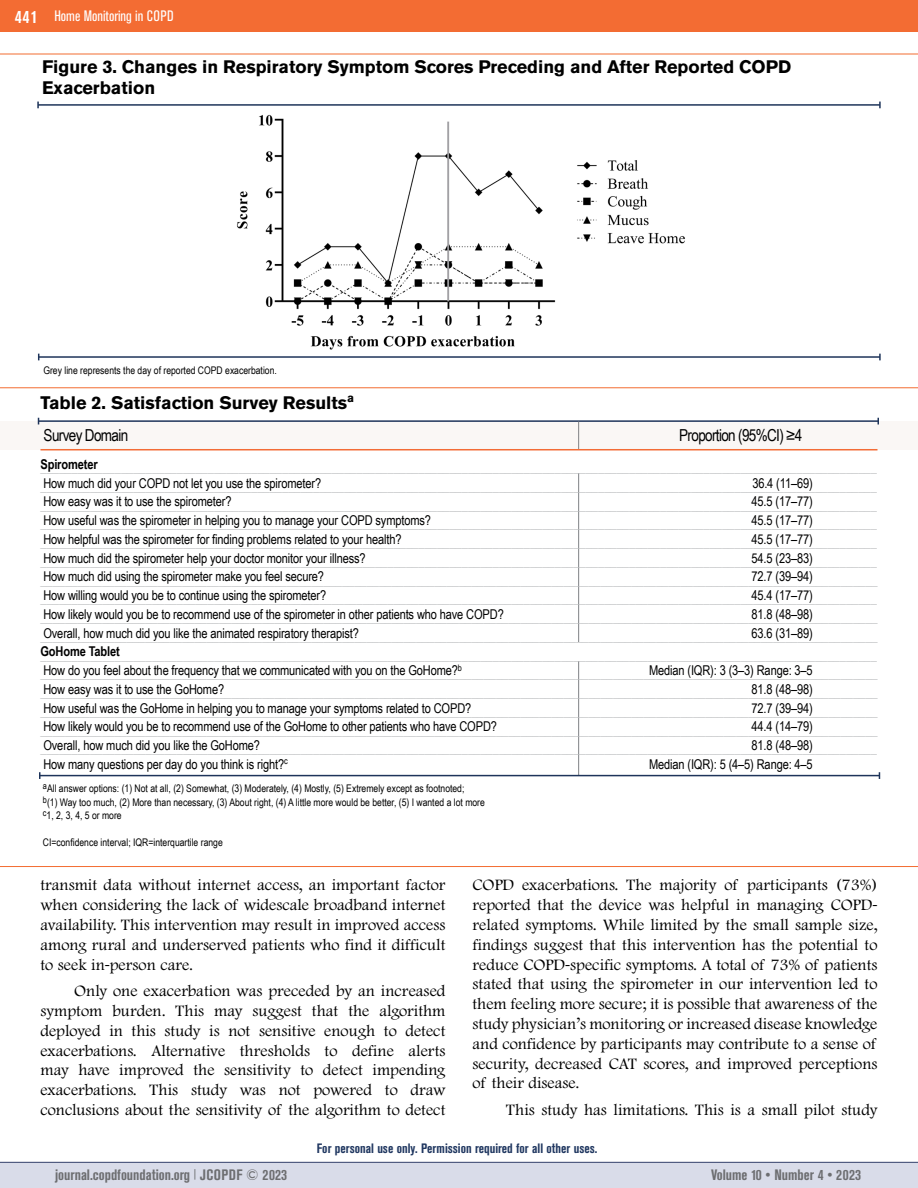
<style>
.page{position:relative;width:918px;height:1188px;background:#fff}
.page>*{position:absolute;margin:0;border:0;box-sizing:border-box;transform-origin:0 0}
.t1{font:700 18px/21px "Akzidenz Grotesk BE";color:#000}
.t2{font:300 16.5px/19.8px "Footlight MT Pro";color:#000;text-align:justify}
.t3{font:16.5px "Arial Narrow";letter-spacing:-.04em;color:#000}
.t4{font:700 condensed 15px "Akzidenz Grotesk BE";color:#6d6e71}
.t5{font:condensed 15px "Akzidenz Grotesk BE";color:#fff}
.t6{font:13.5px/18.8px "Arial Narrow";color:#bcbec0;text-align:justify}
.t7{font:13.5px/18.8px "Arial Narrow";letter-spacing:-.01em;color:#000}
.t8{font:700 condensed 13.5px "Akzidenz Grotesk BE";color:#213861}
.t9{font:700 13.5px "Arial Narrow";letter-spacing:-.01em;color:#000}
.t10{font:10.5px/13.5px "Arial Narrow";color:#000}
.s1{font-weight:700;font-size:18px}
.s2{font-weight:700}
.s3{font-family:"Myriad Pro";font-weight:400}
</style>
<div class="page">
<div style="left:0;top:1162px;width:918px;height:26px;background:#d9dce9"></div>
<div style="left:0;top:0;width:918px;height:32px;background:#f36c33"></div>
<hr style="left:0;top:1162px;width:918px;height:1px;background:#34416b">
<hr style="left:0;top:54px;width:918px;height:1px;background:#f36c31">
<hr style="left:38px;top:104px;width:842px;height:2px;background:#1e345a">
<hr style="left:39px;top:356px;width:841px;height:2px;background:#1e345a">
<svg style="left:879px;top:354px;width:2px;height:6px"></svg>
<img style="left:236px;top:114px;width:449px;height:236px">
<hr style="left:0;top:388px;width:918px;height:1px;background:#f36c31">
<div style="left:0;top:421px;width:918px;height:29px;background:#faf7f5"></div>
<hr style="left:39px;top:420px;width:839px;height:2px;background:#1e345a">
<hr style="left:578px;top:421px;width:1px;height:354px;background:#808285">
<hr style="left:40px;top:775px;width:839px;height:1px;background:#1e345a">
<div style="left:563px;top:642px;width:33px;height:19px;background:#fff"></div>
<div style="left:564px;top:450px;width:33px;height:23px;background:#fff"></div>
<hr style="left:40px;top:449px;width:838px;height:1px;background:#f36c36">
<hr style="left:0;top:866px;width:918px;height:1px;background:#f36c31">
<p class="t5" style="left:15px;top:8px;width:160px"><span class="s1">441</span> Home Monitoring in COPD</p>
<h1 class="t1" style="left:42px;top:57px;width:751px">Figure 3. Changes in Respiratory Symptom Scores Preceding and After Reported COPD<br>Exacerbation</h1>
<p class="t10" style="left:43px;top:363px;width:235px">Grey line represents the day of reported COPD exacerbation.</p>
<h1 class="t1" style="left:40px;top:393px;width:315px">Table 2. Satisfaction Survey Results<sup>a</sup></h1>
<p class="t3" style="left:44px;top:423px;width:86px">Survey Domain</p>
<p class="t3" style="left:679px;top:423px;width:124px">Proportion (95%CI) ≥4</p>
<p class="t7" style="left:752px;top:473px;width:63px;text-align:justify">36.4 (11–69)<br>45.5 (17–77)<br>45.5 (17–77)<br>45.5 (17–77)<br>54.5 (23–83)<br>72.7 (39–94)<br>45.4 (17–77)<br>81.8 (48–98)<br>63.6 (31–89)</p>
<p class="t7" style="left:649px;top:660px;width:165px;text-align:right">Median (IQR): 3 (3–3) Range: 3–5<br>81.8 (48–98)<br>72.7 (39–94)<br>44.4 (14–79)<br>81.8 (48–98)<br>Median (IQR): 5 (4–5) Range: 4–5</p>
<p class="t10" style="left:43px;top:782px;width:444px"><sup>a</sup>All answer options: (1) Not at all, (2) Somewhat, (3) Moderately, (4) Mostly, (5) Extremely except as footnoted;<br><sup>b</sup>(1) Way too much, (2) More than necessary, (3) About right, (4) A little more would be better, (5) I wanted a lot more <sup>c</sup>1, 2, 3, 4, 5 or more</p>
<p class="t10" style="left:43px;top:836px;width:181px">CI=confidence interval; IQR=interquartile range</p>
<p class="t9" style="left:40px;top:454px;width:59px">Spirometer</p>
<p class="t7" style="left:43px;top:473px;width:462px">How much did your COPD not let you use the spirometer?<br>How easy was it to use the spirometer?<br>How useful was the spirometer in helping you to manage your COPD symptoms?<br>How helpful was the spirometer for finding problems related to your health?<br>How much did the spirometer help your doctor monitor your illness?<br>How much did using the spirometer make you feel secure?<br>How willing would you be to continue using the spirometer?<br>How likely would you be to recommend use of the spirometer in other patients who have COPD?<br>Overall, how much did you like the animated respiratory therapist?</p>
<p class="t7" style="left:40px;top:642px;width:458px"><span class="s2">GoHome Tablet<br></span>How do you feel about the frequency that we communicated with you on the GoHome?<sup>b<br></sup>How easy was it to use the GoHome?<br>How useful was the GoHome in helping you to manage your symptoms related to COPD?<br>How likely would you be to recommend use of the GoHome to other patients who have COPD?<br>Overall, how much did you like the GoHome?<br>How many questions per day do you think is right?<sup>c</sup></p>
<p class="t6" style="left:40px;top:458px;width:839px">_______________________________________________________________________________________________________________________________________ _______________________________________________________________________________________________________________________________________ _______________________________________________________________________________________________________________________________________ _______________________________________________________________________________________________________________________________________ _______________________________________________________________________________________________________________________________________ _______________________________________________________________________________________________________________________________________ ________________________________________________________________________________________________________________________________________ _______________________________________________________________________________________________________________________________________ ________________________________________________________________________________________________________________________________________ ________________________________________________________________________________________________________________________________________ _______________________________________________________________________________________________________________________________________ ________________________________________________________________________________________________________________________________________ ________________________________________________________________________________________________________________________________________ ________________________________________________________________________________________________________________________________________ ________________________________________________________________________________________________________________________________________ _______________________________________________________________________________________________________________________________________</p>
<p class="t2" style="left:40px;top:876px;width:407px">transmit data without internet access, an important factor when considering the lack of widescale broadband internet availability. This intervention may result in improved access among rural and underserved patients who find it difficult to seek in<span class="s3">-</span>person care.</p>
<p class="t2" style="left:40px;top:981px;width:407px;text-indent:34px">Only one exacerbation was preceded by an increased symptom burden. This may suggest that the algorithm deployed in this study is not sensitive enough to detect exacerbations. Alternative thresholds to define alerts may have improved the sensitivity to detect impending exacerbations. This study was not powered to draw conclusions about the sensitivity of the algorithm to detect</p>
<p class="t2" style="left:473px;top:876px;width:407px">COPD exacerbations. The majority of participants (73%) reported that the device was helpful in managing COPD&shy;related symptoms. While limited by the small sample size, findings suggest that this intervention has the potential to reduce COPD<span class="s3">-</span>specific symptoms. A total of 73% of patients stated that using the spirometer in our intervention led to them feeling more secure; it is possible that awareness of the study physician’s monitoring or increased disease knowledge and confidence by participants may contribute to a sense of security, decreased CAT scores, and improved perceptions of their disease.</p>
<p class="t2" style="left:506px;top:1100px;width:373px">This study has limitations. This is a small pilot study</p>
<p class="t8" style="left:317px;top:1141px;width:282px">For personal use only. Permission required for all other uses.</p>
<p class="t4" style="left:55px;top:1166px;width:234px">journal.copdfoundation.org <sup>|</sup> JCOPDF © 2023</p>
<p class="t4" style="left:711px;top:1166px;width:151px">Volume 10 • Number 4 • 2023</p>
</div>
